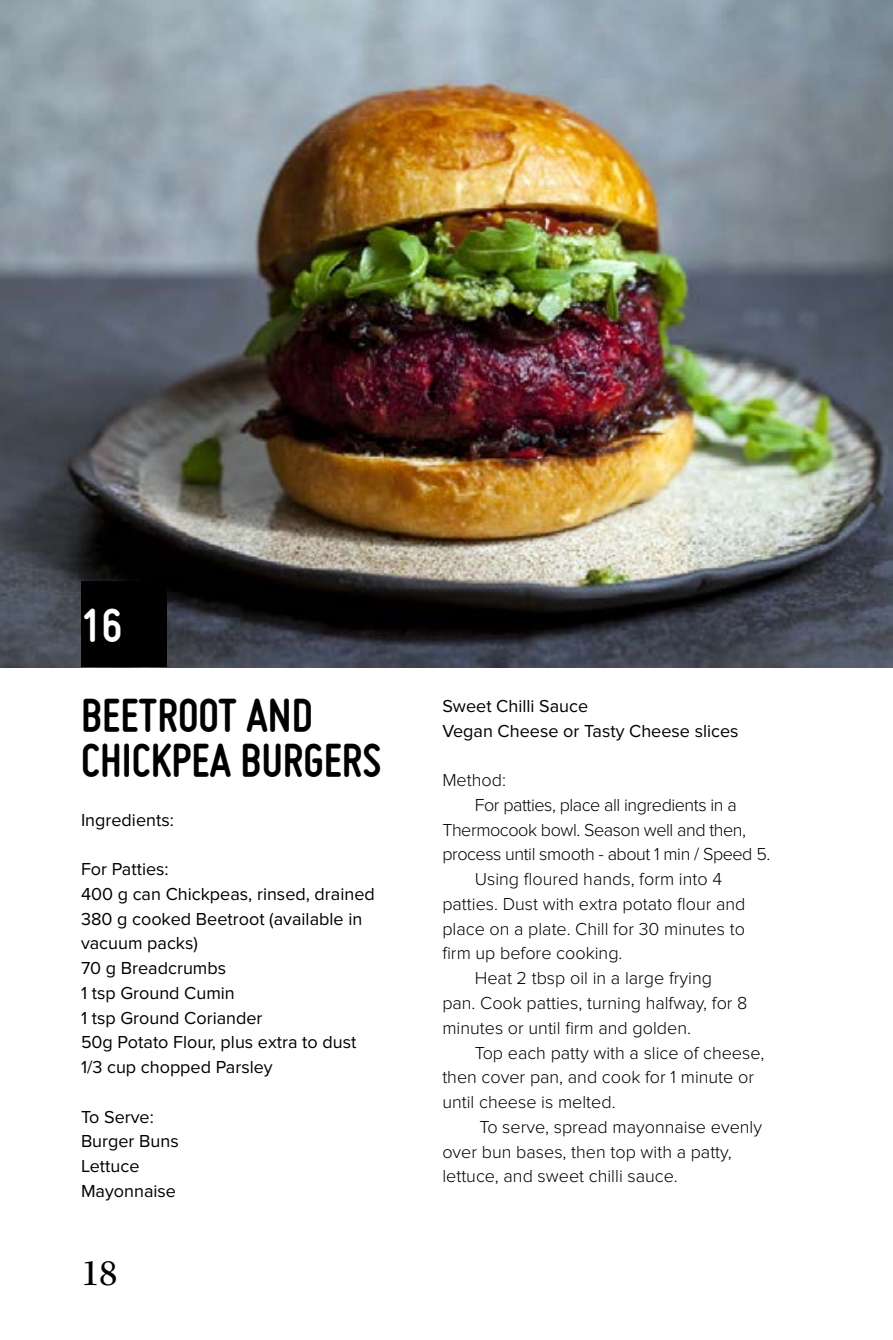
<style>
.page{position:relative;width:893px;height:1340px;background:#fff}
.page>*{position:absolute;margin:0;border:0;box-sizing:border-box;transform-origin:0 0}
.t1{font:700 49.5px "Miso";color:#000}
.t2{font:700 49.5px "Miso";color:#fff}
.t3{font:38.25px "Kepler Std";color:#000}
.t4{font:300 18px "Proxima Nova";color:#000}
.t5{font:18px/24.8px "Proxima Nova";color:#000}
.t6{font:300 18px "Proxima Nova";letter-spacing:-.025em;color:#000}
</style>
<div class="page">
<img style="left:0;top:0;width:893px;height:667px">
<div style="left:81px;top:581px;width:85px;height:85px;background:#000"></div>
<h1 class="t2" style="left:81px;top:596px;width:43px">16</h1>
<h1 class="t1" style="left:81px;top:687px;width:41px">BEETROOT</h1>
<h1 class="t1" style="left:247px;top:687px;width:23px">AND</h1>
<h1 class="t1" style="left:81px;top:732px;width:39px">CHICKPEA</h1>
<h1 class="t1" style="left:241px;top:732px;width:103px">BURGERS</h1>
<p class="t5" style="left:81px;top:807px;width:94px">Ingredients:</p>
<p class="t5" style="left:81px;top:857px;width:295px">For Patties:<br>400 g can Chickpeas, rinsed, drained<br>380 g cooked Beetroot (available in vacuum packs)<br>70 g Breadcrumbs<br>1 tsp Ground Cumin<br>1 tsp Ground Coriander<br>50g Potato Flour, plus extra to dust<br>1/3 cup chopped Parsley</p>
<p class="t5" style="left:81px;top:1104px;width:99px">To Serve:<br>Burger Buns<br>Lettuce<br>Mayonnaise</p>
<h2 class="t3" style="left:81px;top:1251px;width:38px">18</h2>
<p class="t5" style="left:442px;top:693px;width:298px">Sweet Chilli Sauce<br>Vegan Cheese or Tasty Cheese slices</p>
<p class="t4" style="left:442px;top:772px;width:65px">Method:</p>
<p class="t6" style="left:475px;top:796px;width:263px">For patties, place all ingredients in a</p>
<p class="t6" style="left:442px;top:821px;width:305px">Thermocook bowl. Season well and then,</p>
<p class="t6" style="left:442px;top:846px;width:329px">process until smooth - about 1 min / Speed 5.</p>
<p class="t4" style="left:475px;top:871px;width:249px">Using floured hands, form into 4</p>
<p class="t4" style="left:442px;top:895px;width:305px">patties. Dust with extra potato flour and</p>
<p class="t4" style="left:442px;top:920px;width:304px">place on a plate. Chill for 30 minutes to</p>
<p class="t4" style="left:442px;top:945px;width:182px">firm up before cooking.</p>
<p class="t4" style="left:475px;top:970px;width:239px">Heat 2 tbsp oil in a large frying</p>
<p class="t4" style="left:442px;top:994px;width:307px">pan. Cook patties, turning halfway, for 8</p>
<p class="t4" style="left:442px;top:1019px;width:250px">minutes or until firm and golden.</p>
<p class="t4" style="left:475px;top:1044px;width:291px">Top each patty with a slice of cheese,</p>
<p class="t4" style="left:442px;top:1069px;width:313px">then cover pan, and cook for 1 minute or</p>
<p class="t4" style="left:442px;top:1093px;width:175px">until cheese is melted.</p>
<p class="t4" style="left:479px;top:1118px;width:284px">To serve, spread mayonnaise evenly</p>
<p class="t4" style="left:442px;top:1143px;width:291px">over bun bases, then top with a patty,</p>
<p class="t4" style="left:442px;top:1168px;width:237px">lettuce, and sweet chilli sauce.</p>
</div>
